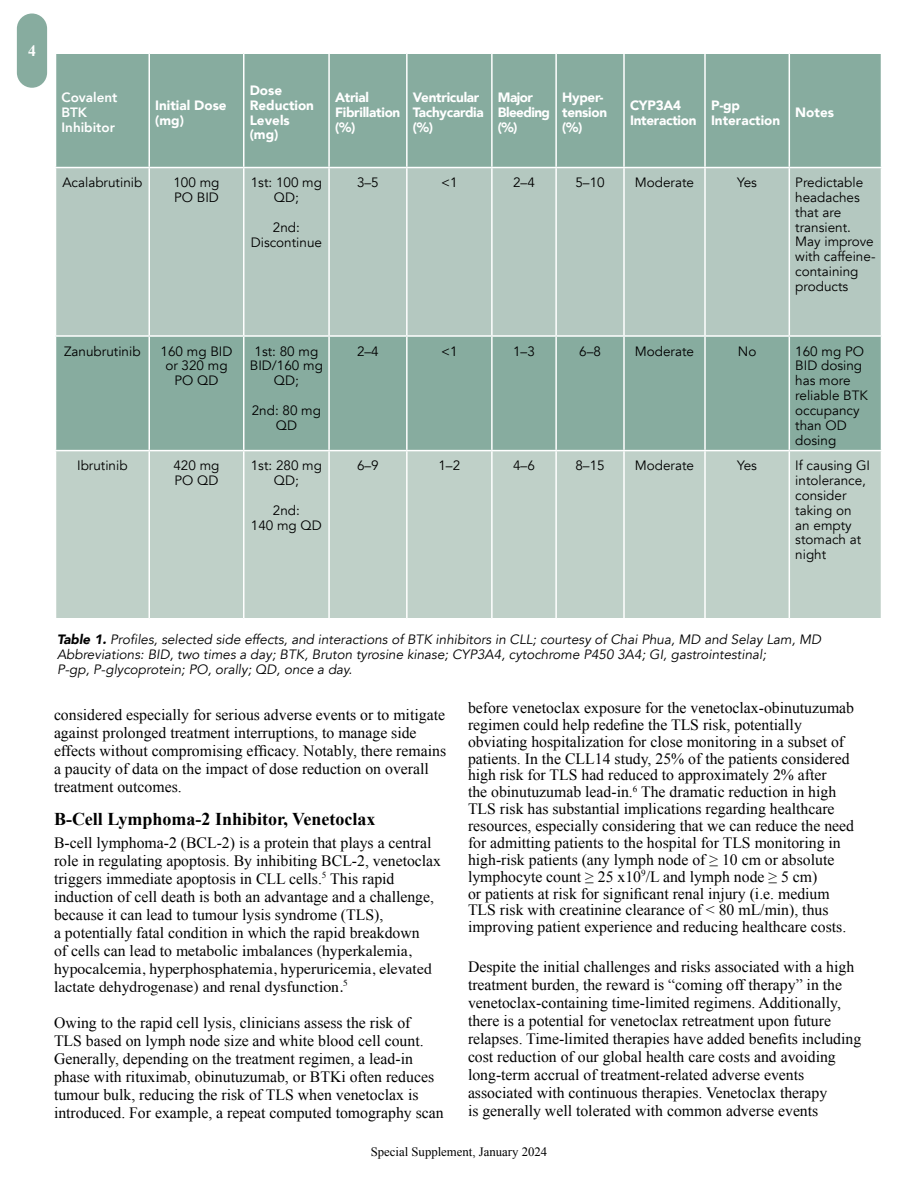
<style>
.page{position:relative;width:918px;height:1188px;background:#fff}
.page>*{position:absolute;margin:0;border:0;box-sizing:border-box;transform-origin:0 0}
.subheading{font:700 18px "Times New Roman";color:#000}
.body_paragraph{font:15.75px/18px "Times New Roman";color:#000}
.t1{font:700 15.75px "Times New Roman";color:#fff}
.t2{font:13.5px/14.9px "Avenir";color:#000;text-align:center}
.t3{font:italic 13.5px/15px "Avenir";color:#000}
.t4{font:900 13.5px/14.9px "Avenir";letter-spacing:-.02em;color:#fff}
.t5{font:900 13.5px/14.9px "Avenir";color:#fff}
.t6{font:800 13.5px/14.9px "Avenir";color:#fff}
.t7{font:900 13.5px/14.9px "Avenir";letter-spacing:-.04em;color:#fff}
.t8{font:12.75px "Times New Roman";color:#000}
.s1{font-weight:900}
.s2{font-family:"Times"}
</style>
<div class="page">
<div style="left:17px;top:14px;width:30px;height:74px;background:#87ac9f;border-radius:15px"></div>
<div style="left:56px;top:54px;width:825px;height:113px;background:#87ac9f"></div>
<div style="left:56px;top:168px;width:825px;height:167px;background:#b4c8c0"></div>
<div style="left:56px;top:337px;width:825px;height:113px;background:#87ac9f"></div>
<div style="left:56px;top:451px;width:825px;height:167px;background:#bfd0c8"></div>
<hr style="left:148px;top:337px;width:2px;height:113px;background:#fff">
<hr style="left:243px;top:337px;width:1px;height:113px;background:#fff">
<hr style="left:328px;top:337px;width:2px;height:113px;background:#fff">
<hr style="left:406px;top:337px;width:2px;height:113px;background:#fff">
<hr style="left:491px;top:337px;width:2px;height:113px;background:#fff">
<hr style="left:555px;top:337px;width:2px;height:113px;background:#fff">
<hr style="left:623px;top:337px;width:2px;height:113px;background:#fff">
<hr style="left:704px;top:337px;width:2px;height:113px;background:#fff">
<hr style="left:789px;top:337px;width:1px;height:113px;background:#fff">
<hr style="left:148px;top:451px;width:2px;height:167px;background:#fff">
<hr style="left:243px;top:451px;width:1px;height:167px;background:#fff">
<hr style="left:328px;top:451px;width:2px;height:167px;background:#fff">
<hr style="left:406px;top:451px;width:2px;height:167px;background:#fff">
<hr style="left:491px;top:451px;width:2px;height:167px;background:#fff">
<hr style="left:555px;top:451px;width:2px;height:167px;background:#fff">
<hr style="left:623px;top:451px;width:2px;height:167px;background:#fff">
<hr style="left:704px;top:451px;width:2px;height:167px;background:#fff">
<hr style="left:789px;top:451px;width:1px;height:167px;background:#fff">
<hr style="left:148px;top:54px;width:2px;height:113px;background:#fff">
<hr style="left:243px;top:54px;width:1px;height:113px;background:#fff">
<hr style="left:328px;top:54px;width:2px;height:113px;background:#fff">
<hr style="left:406px;top:54px;width:2px;height:113px;background:#fff">
<hr style="left:491px;top:54px;width:2px;height:113px;background:#fff">
<hr style="left:555px;top:54px;width:2px;height:113px;background:#fff">
<hr style="left:623px;top:54px;width:2px;height:113px;background:#fff">
<hr style="left:704px;top:54px;width:2px;height:113px;background:#fff">
<hr style="left:789px;top:54px;width:1px;height:113px;background:#fff">
<hr style="left:148px;top:168px;width:2px;height:167px;background:#fff">
<hr style="left:243px;top:168px;width:1px;height:167px;background:#fff">
<hr style="left:328px;top:168px;width:2px;height:167px;background:#fff">
<hr style="left:406px;top:168px;width:2px;height:167px;background:#fff">
<hr style="left:491px;top:168px;width:2px;height:167px;background:#fff">
<hr style="left:555px;top:168px;width:2px;height:167px;background:#fff">
<hr style="left:623px;top:168px;width:2px;height:167px;background:#fff">
<hr style="left:704px;top:168px;width:2px;height:167px;background:#fff">
<hr style="left:789px;top:168px;width:1px;height:167px;background:#fff">
<p class="t1" style="left:28px;top:40px;width:9px">4</p>
<p class="t6" style="left:62px;top:90px;width:57px">Covalent<br>BTK<br>Inhibitor</p>
<p class="t5" style="left:155px;top:97px;width:73px">Initial Dose (mg)</p>
<p class="t5" style="left:250px;top:82px;width:66px">Dose<br>Reduction<br>Levels (mg)</p>
<p class="t4" style="left:335px;top:90px;width:67px">Atrial<br>Fibrillation (%)</p>
<p class="t4" style="left:413px;top:90px;width:72px">Ventricular<br>Tachycardia (%)</p>
<p class="t7" style="left:498px;top:90px;width:54px">Major<br>Bleeding (%)</p>
<p class="t4" style="left:562px;top:90px;width:47px">Hyper&shy;tension (%)</p>
<p class="t4" style="left:630px;top:97px;width:68px">CYP3A4<br>Interaction</p>
<p class="t5" style="left:711px;top:97px;width:71px">P-gp<br>Interaction</p>
<p class="t4" style="left:795px;top:105px;width:40px">Notes</p>
<p class="t2" style="left:62px;top:175px;width:81px">Acalabrutinib</p>
<p class="t2" style="left:173px;top:175px;width:48px;text-align:left">100 mg<br>PO BID</p>
<p class="t2" style="left:251px;top:175px;width:73px">1st: 100 mg<br>QD;</p>
<p class="t2" style="left:251px;top:220px;width:73px">2nd:<br>Discontinue</p>
<p class="t2" style="left:64px;top:344px;width:78px">Zanubrutinib</p>
<p class="t2" style="left:161px;top:344px;width:73px">160 mg BID or 320 mg<br>PO QD</p>
<p class="t2" style="left:250px;top:344px;width:75px">1st: 80 mg<br>BID/160 mg<br>QD;</p>
<p class="t2" style="left:252px;top:403px;width:71px">2nd: 80 mg<br>QD</p>
<p class="t2" style="left:77px;top:458px;width:52px">Ibrutinib</p>
<p class="t2" style="left:173px;top:458px;width:48px;text-align:left">420 mg<br>PO QD</p>
<p class="t2" style="left:251px;top:458px;width:73px">1st: 280 mg<br>QD;</p>
<p class="t2" style="left:251px;top:503px;width:73px">2nd:<br>140 mg QD</p>
<p class="t2" style="left:357px;top:175px;width:23px">3–5</p>
<p class="t2" style="left:441px;top:175px;width:18px">&lt;1</p>
<p class="t2" style="left:513px;top:175px;width:23px">2–4</p>
<p class="t2" style="left:575px;top:175px;width:31px">5–10</p>
<p class="t2" style="left:635px;top:175px;width:61px">Moderate</p>
<p class="t2" style="left:737px;top:175px;width:21px">Yes</p>
<p class="t2" style="left:795px;top:175px;width:82px;text-align:left">Predictable headaches that are transient.<br>May improve with caffeine&shy;containing products</p>
<p class="t2" style="left:357px;top:344px;width:23px">2–4</p>
<p class="t2" style="left:441px;top:344px;width:18px">&lt;1</p>
<p class="t2" style="left:513px;top:344px;width:23px">1–3</p>
<p class="t2" style="left:579px;top:344px;width:23px">6–8</p>
<p class="t2" style="left:635px;top:344px;width:61px">Moderate</p>
<p class="t2" style="left:738px;top:344px;width:20px">No</p>
<p class="t2" style="left:795px;top:344px;width:74px;text-align:left">160 mg PO<br>BID dosing has more reliable BTK occupancy than OD dosing</p>
<p class="t2" style="left:357px;top:458px;width:23px">6–9</p>
<p class="t2" style="left:438px;top:458px;width:23px">1–2</p>
<p class="t2" style="left:513px;top:458px;width:23px">4–6</p>
<p class="t2" style="left:575px;top:458px;width:31px">8–15</p>
<p class="t2" style="left:635px;top:458px;width:61px">Moderate</p>
<p class="t2" style="left:737px;top:458px;width:21px">Yes</p>
<p class="t2" style="left:795px;top:458px;width:76px;text-align:left">If causing GI intolerance, consider taking on<br>an empty stomach at night</p>
<p class="t3" style="left:57px;top:632px;width:766px"><span class="s1">Table 1.</span> Profiles, selected side effects, and interactions of BTK inhibitors in CLL; courtesy of Chai Phua, MD and Selay Lam, MD</p>
<p class="t3" style="left:57px;top:647px;width:711px">Abbreviations: BID, two times a day; BTK, Bruton tyrosine kinase; CYP3A4, cytochrome P450 3A4; GI, gastrointestinal;<br>P-gp, P-glycoprotein; PO, orally; QD, once a day.</p>
<p class="body_paragraph" style="left:54px;top:705px;width:394px">considered especially for serious adverse events or to mitigate against prolonged treatment interruptions, to manage side effects without compromising efficacy. Notably, there remains a paucity of data on the impact of dose reduction on overall treatment outcomes.</p>
<h3 class="subheading" style="left:54px;top:807px;width:323px">B-Cell Lymphoma-2 Inhibitor, Venetoclax</h3>
<p class="body_paragraph" style="left:54px;top:833px;width:389px">B-cell lymphoma-2 (BCL-2) is a protein that plays a central role in regulating apoptosis. By inhibiting BCL-2, venetoclax triggers immediate apoptosis in CLL cells.<sup>5</sup> This rapid induction of cell death is both an advantage and a challenge, because it can lead to tumour lysis syndrome (TLS),<br>a potentially fatal condition in which the rapid breakdown<br>of cells can lead to <span class="s2">metabolic imbalances (hyperkalemia, hypocalcemia, hyperphosphatemia, hyperuricemia, elevated lactate dehydrogenase) and renal dysfunction.</span><sup>5</sup></p>
<p class="body_paragraph" style="left:54px;top:1013px;width:391px">Owing to the rapid cell lysis, clinicians assess the risk of<br>TLS based on lymph node size and white blood cell count.<br>Generally, depending on the treatment regimen, a lead-in phase with rituximab, obinutuzumab, or BTKi often reduces tumour bulk, reducing the risk of TLS when venetoclax is introduced. For example, a repeat computed tomography scan</p>
<p class="body_paragraph" style="left:468px;top:699px;width:388px;line-height:16.8px">before venetoclax exposure for the venetoclax-obinutuzumab regimen could help redefine the TLS risk, potentially obviating hospitalization for close monitoring in a subset of patients. In the CLL14 study, 25% of the patients considered high risk for TLS had reduced to approximately 2% after<br>the obinutuzumab lead-in.<sup>6</sup> The dramatic reduction in high TLS risk has substantial implications regarding healthcare resources, especially considering that we can reduce the need for admitting patients to the hospital for TLS monitoring in high-risk patients (any lymph node of ≥ 10 cm or absolute lymphocyte count ≥ 25 x10<sup>9</sup>/L and lymph node ≥ 5 cm)<br>or patients at risk for significant renal injury (i.e. medium TLS risk with creatinine clearance of &lt; 80 mL/min), thus improving patient experience and reducing healthcare costs.</p>
<p class="body_paragraph" style="left:468px;top:957px;width:395px">Despite the initial challenges and risks associated with a high treatment burden, the reward is “coming off therapy” in the venetoclax-containing time-limited regimens. Additionally, there is a potential for venetoclax retreatment upon future relapses. Time-limited therapies have added benefits including cost reduction of our global health care costs and avoiding long-term accrual of treatment-related adverse events associated with continuous therapies. Venetoclax therapy<br>is generally well tolerated with common adverse events</p>
<p class="t8" style="left:371px;top:1144px;width:178px">Special Supplement, January 2024</p>
</div>
